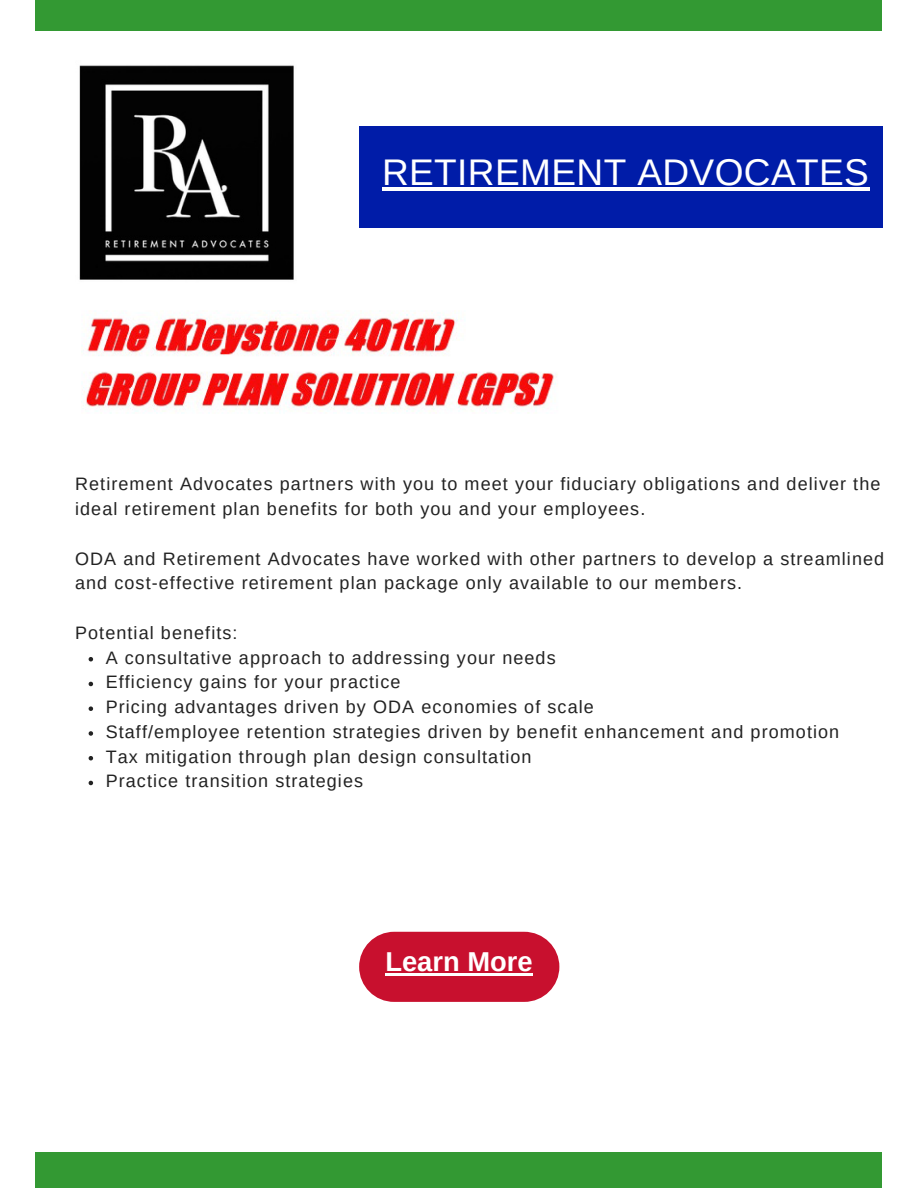
<style>
.page{position:relative;width:918px;height:1188px;background:#fff}
.page>*{position:absolute;margin:0;border:0;box-sizing:border-box;transform-origin:0 0}
.t1{font:37.05px "Arimo";letter-spacing:.01em;color:#fff}
.t2{font:700 27.3px "Arimo";color:#fff}
.t3{font:18px/24.8px "Arimo";letter-spacing:.06em;color:#222}
</style>
<div class="page">
<div style="left:36px;top:1153px;width:846px;height:35px;background:#393"></div>
<div style="left:36px;top:0;width:846px;height:31px;background:#393"></div>
<div style="left:359px;top:127px;width:523px;height:100px;background:#001ca8"></div>
<div style="left:359px;top:932px;width:200px;height:70px;background:#c8102e;border-radius:35px"></div>
<img style="left:79px;top:65px;width:215px;height:215px">
<svg style="left:89px;top:657px;width:4px;height:4px"></svg>
<svg style="left:89px;top:682px;width:4px;height:4px"></svg>
<svg style="left:89px;top:706px;width:4px;height:5px"></svg>
<svg style="left:89px;top:731px;width:4px;height:5px"></svg>
<svg style="left:89px;top:756px;width:4px;height:4px"></svg>
<svg style="left:89px;top:781px;width:4px;height:4px"></svg>
<img style="left:81px;top:310px;width:477px;height:104px">
<hr style="left:382px;top:187px;width:487px;height:4px;background:#fff">
<hr style="left:385px;top:973px;width:148px;height:2px;background:#fff">
<p class="t1" style="left:382px;top:152px;width:488px">RETIREMENT ADVOCATES</p>
<p class="t3" style="left:75px;top:472px;width:807px">Retirement Advocates partners with you to meet your fiduciary obligations and deliver the ideal retirement plan benefits for both you and your employees.</p>
<p class="t3" style="left:75px;top:546px;width:811px">ODA and Retirement Advocates have worked with other partners to develop a streamlined and cost-effective retirement plan package only available to our members.</p>
<p class="t3" style="left:75px;top:620px;width:164px">Potential benefits:</p>
<p class="t3" style="left:106px;top:645px;width:452px">A consultative approach to addressing your needs</p>
<p class="t3" style="left:106px;top:670px;width:296px">Efficiency gains for your practice</p>
<p class="t3" style="left:106px;top:695px;width:490px">Pricing advantages driven by ODA economies of scale</p>
<p class="t3" style="left:106px;top:719px;width:735px">Staff/employee retention strategies driven by benefit enhancement and promotion</p>
<p class="t3" style="left:106px;top:744px;width:427px">Tax mitigation through plan design consultation</p>
<p class="t3" style="left:106px;top:769px;width:259px">Practice transition strategies</p>
<p class="t2" style="left:385px;top:946px;width:149px">Learn More</p>
</div>
